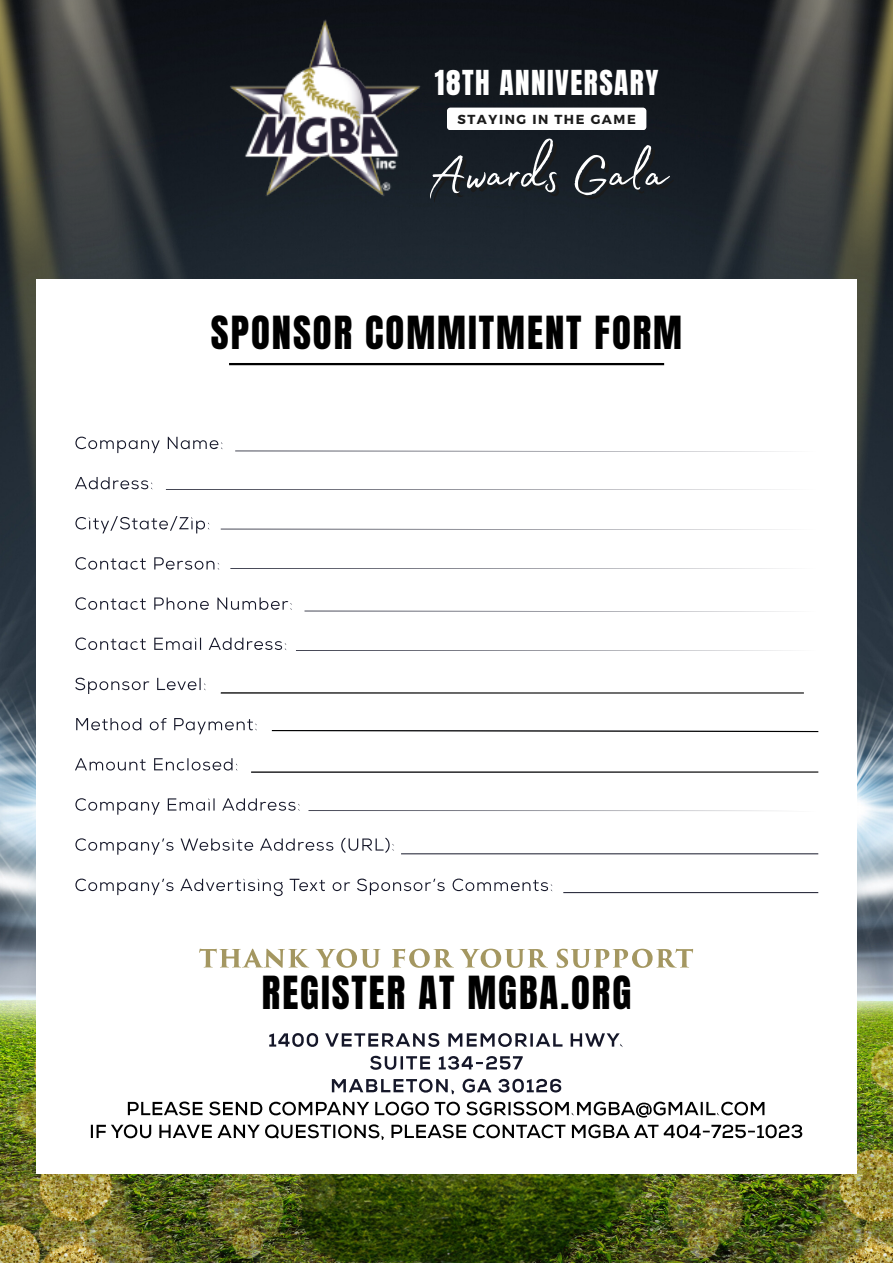
<style>
.page{position:relative;width:893px;height:1263px;background:#fff}
.page>*{position:absolute;margin:0;border:0;box-sizing:border-box;transform-origin:0 0}
.t1{font:64.12px "Madelyn Fill";color:#fff}
.t2{font:38.78px "Anton";letter-spacing:.05em;color:#000}
.t3{font:29.25px "Anton";letter-spacing:.05em;color:#fff}
.t4{font:700 13.05px "Montserrat";letter-spacing:.12em;color:#1b1b1b}
</style>
<div class="page">
<img style="left:229px;top:0;width:435px;height:279px">
<img style="left:0;top:0;width:229px;height:814px">
<img style="left:0;top:814px;width:350px;height:449px">
<img style="left:664px;top:0;width:229px;height:814px">
<img style="left:350px;top:814px;width:543px;height:449px">
<div style="left:36px;top:279px;width:821px;height:895px;background:#fff"></div>
<img style="left:216px;top:7px;width:221px;height:203px">
<div style="left:447px;top:108px;width:199px;height:22px;background:#fff;border-radius:3px"></div>
<hr style="left:229px;top:363px;width:435px;height:2px;background:#000">
<svg style="left:75px;top:678px;width:131px;height:16px"></svg>
<svg style="left:75px;top:758px;width:163px;height:12px"></svg>
<svg style="left:76px;top:718px;width:181px;height:16px"></svg>
<svg style="left:75px;top:477px;width:78px;height:13px"></svg>
<svg style="left:166px;top:489px;width:618px;height:1px"></svg>
<svg style="left:75px;top:516px;width:135px;height:17px"></svg>
<svg style="left:221px;top:529px;width:566px;height:1px"></svg>
<svg style="left:75px;top:557px;width:144px;height:13px"></svg>
<svg style="left:230px;top:568px;width:557px;height:1px"></svg>
<svg style="left:75px;top:437px;width:148px;height:16px"></svg>
<svg style="left:235px;top:450px;width:295px;height:1px"></svg>
<svg style="left:75px;top:637px;width:197px;height:13px"></svg>
<svg style="left:296px;top:650px;width:495px;height:1px"></svg>
<svg style="left:75px;top:597px;width:205px;height:13px"></svg>
<svg style="left:304px;top:611px;width:487px;height:1px"></svg>
<svg style="left:75px;top:798px;width:211px;height:17px"></svg>
<svg style="left:308px;top:810px;width:466px;height:1px"></svg>
<svg style="left:75px;top:837px;width:319px;height:18px"></svg>
<hr style="left:401px;top:853px;width:417px;height:1px;background:#151729">
<svg style="left:75px;top:878px;width:477px;height:18px"></svg>
<hr style="left:563px;top:892px;width:255px;height:1px;background:#151729">
<hr style="left:221px;top:692px;width:583px;height:1px;background:#000">
<svg style="left:271px;top:730px;width:548px;height:3px"></svg>
<hr style="left:251px;top:771px;width:567px;height:2px;background:#000">
<svg style="left:91px;top:1101px;width:711px;height:39px"></svg>
<svg style="left:332px;top:1078px;width:229px;height:16px"></svg>
<svg style="left:370px;top:1056px;width:153px;height:14px"></svg>
<svg style="left:269px;top:1032px;width:354px;height:15px"></svg>
<svg style="left:199px;top:948px;width:494px;height:20px"></svg>
<p class="t3" style="left:435px;top:62px;width:225px">18TH ANNIVERSARY</p>
<p class="t4" style="left:457px;top:111px;width:180px">STAYING IN THE GAME</p>
<p class="t1" style="left:427px;top:125px;width:241px">Awards Gala</p>
<p class="t2" style="left:211px;top:305px;width:473px">SPONSOR COMMITMENT FORM</p>
<p class="t2" style="left:262px;top:964px;width:371px">REGISTER AT MGBA.ORG</p>
</div>
